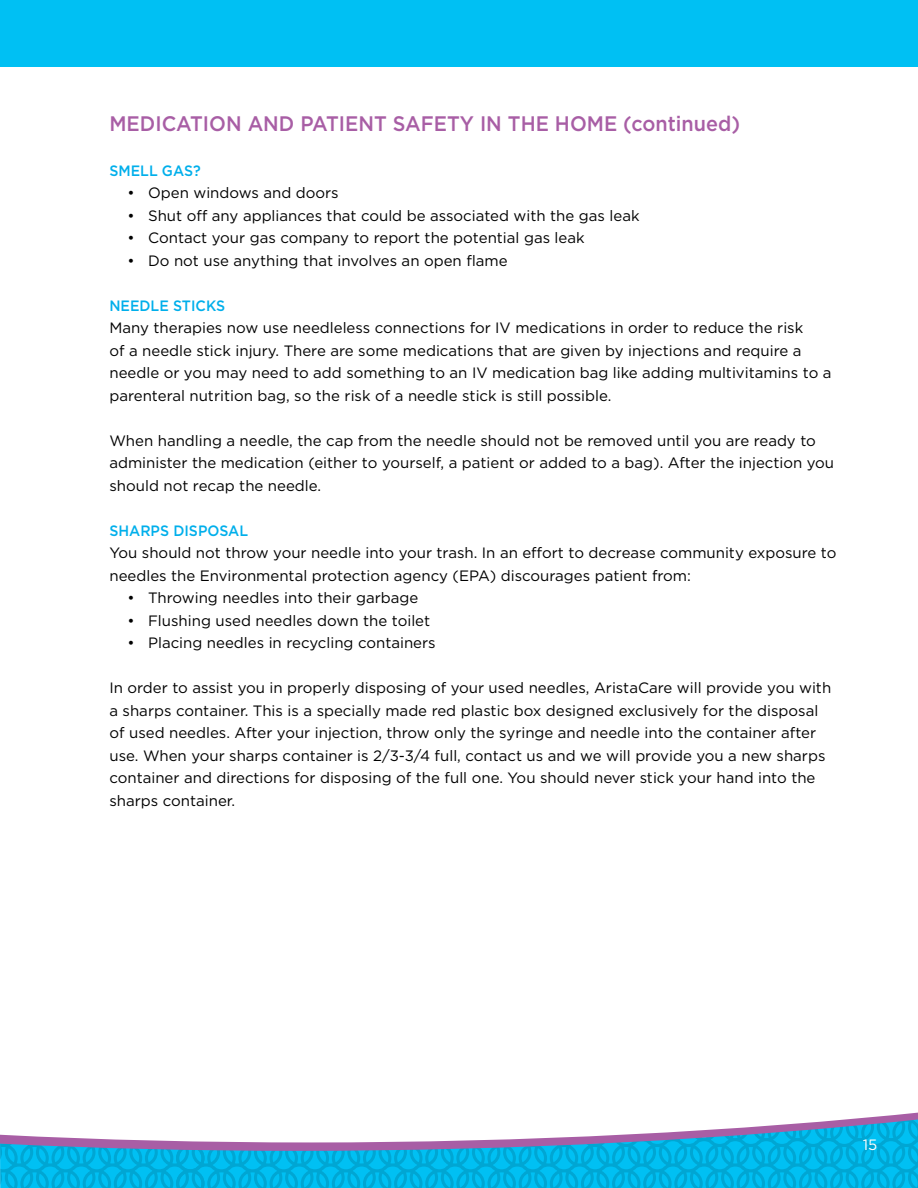
<style>
.page{position:relative;width:918px;height:1188px;background:#fff}
.page>*{position:absolute;margin:0;border:0;box-sizing:border-box;transform-origin:0 0}
.t1{font:500 21px "Gotham";color:#a85ea5;scale:.94 1}
.t2{font:15px/22.5px "Gotham";color:#000}
.t3{font:500 15px "Gotham";color:#00afeb;scale:.94 1}
.t4{font:15px "Gotham";color:#fff}
</style>
<div class="page">
<svg style="left:0;top:1112px;width:918px;height:76px"></svg>
<div style="left:0;top:0;width:918px;height:68px;background:#00c0f3"></div>
<h1 class="t1" style="left:109px;top:109px;width:672px">MEDICATION AND PATIENT SAFETY IN THE HOME (continued)</h1>
<p class="t3" style="left:109px;top:160px;width:99px">SMELL GAS?</p>
<p class="t2" style="left:127px;top:181px;width:213px">• Open windows and doors</p>
<p class="t2" style="left:127px;top:204px;width:514px">• Shut off any appliances that could be associated with the gas leak</p>
<p class="t2" style="left:127px;top:226px;width:459px">• Contact your gas company to report the potential gas leak</p>
<p class="t2" style="left:127px;top:249px;width:382px">• Do not use anything that involves an open flame</p>
<p class="t3" style="left:109px;top:295px;width:125px">NEEDLE STICKS</p>
<p class="t2" style="left:109px;top:316px;width:724px">Many therapies now use needleless connections for IV medications in order to reduce the risk<br>of a needle stick injury. There are some medications that are given by injections and require a needle or you may need to add something to an IV medication bag like adding multivitamins to a parenteral nutrition bag, so the risk of a needle stick is still possible.</p>
<p class="t2" style="left:109px;top:429px;width:726px">When handling a needle, the cap from the needle should not be removed until you are ready to administer the medication (either to yourself, a patient or added to a bag). After the injection you should not recap the needle.</p>
<p class="t3" style="left:109px;top:520px;width:149px">SHARPS DISPOSAL</p>
<p class="t2" style="left:109px;top:541px;width:729px">You should not throw your needle into your trash. In an effort to decrease community exposure to needles the Environmental protection agency (EPA) discourages patient from:</p>
<p class="t2" style="left:127px;top:586px;width:292px">• Throwing needles into their garbage</p>
<p class="t2" style="left:127px;top:609px;width:304px">• Flushing used needles down the toilet</p>
<p class="t2" style="left:127px;top:631px;width:310px">• Placing needles in recycling containers</p>
<p class="t2" style="left:109px;top:676px;width:723px">In order to assist you in properly disposing of your used needles, AristaCare will provide you with a sharps container. This is a specially made red plastic box designed exclusively for the disposal of used needles. After your injection, throw only the syringe and needle into the container after use. When your sharps container is 2/3-3/4 full, contact us and we will provide you a new sharps container and directions for disposing of the full one. You should never stick your hand into the sharps container.</p>
<p class="t4" style="left:863px;top:1135px;width:16px">15</p>
</div>
